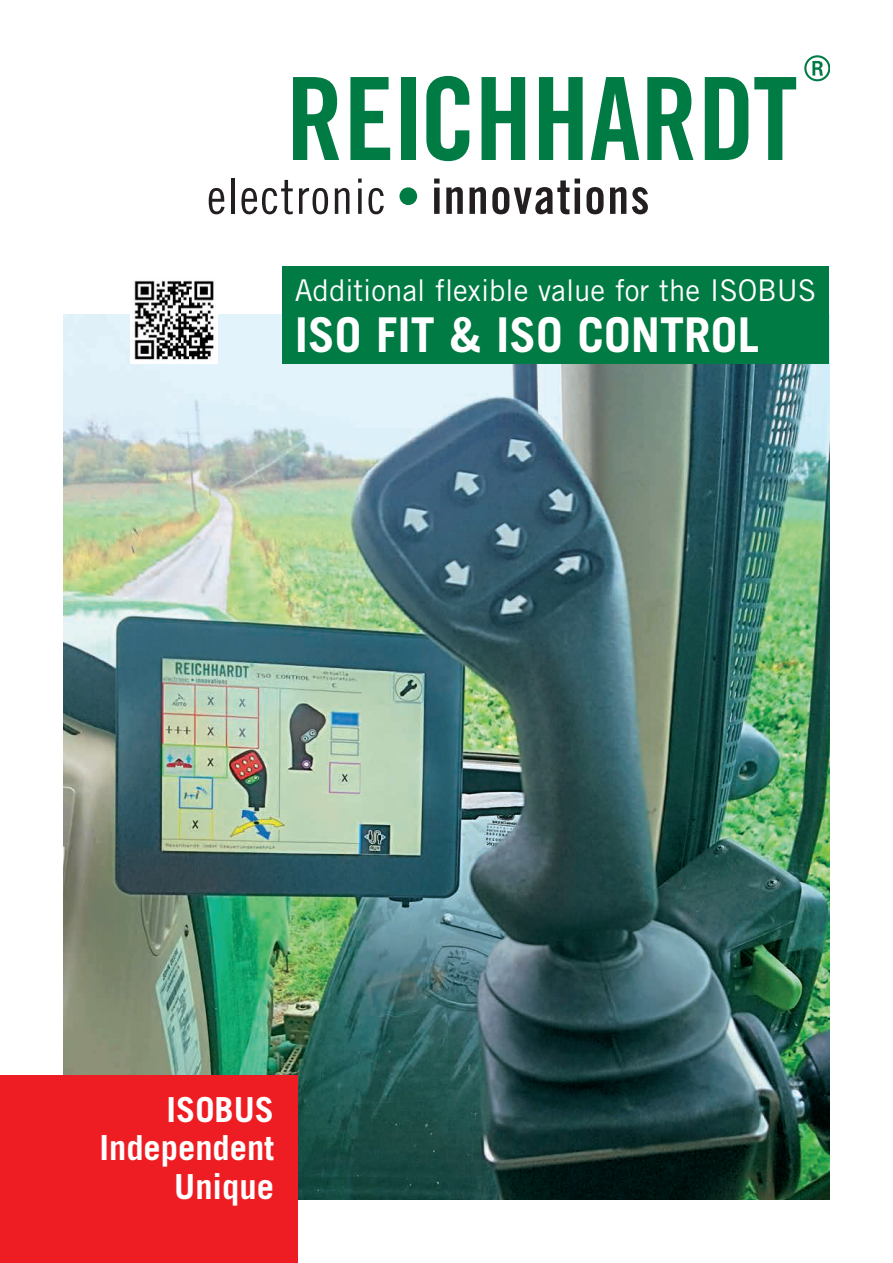
<style>
.page{position:relative;width:893px;height:1263px;background:#fff}
.page>*{position:absolute;margin:0;border:0;box-sizing:border-box;transform-origin:0 0}
.t1{font:700 48px "Trade Gothic LT";color:#fff}
.t2{font:700 34.5px/38.8px "Trade Gothic LT";color:#fff;text-align:right}
.t3{font:30px "Trade Gothic LT";color:#fff}
</style>
<div class="page">
<img style="left:64px;top:315px;width:765px;height:884px">
<svg style="left:209px;top:188px;width:16px;height:26px"></svg>
<hr style="left:231px;top:179px;width:4px;height:35px;background:#231f20">
<svg style="left:241px;top:180px;width:52px;height:34px"></svg>
<svg style="left:299px;top:188px;width:29px;height:26px"></svg>
<svg style="left:335px;top:188px;width:14px;height:26px"></svg>
<svg style="left:358px;top:188px;width:4px;height:26px"></svg>
<svg style="left:358px;top:179px;width:4px;height:4px"></svg>
<svg style="left:368px;top:188px;width:16px;height:26px"></svg>
<div style="left:399px;top:187px;width:18px;height:18px;background:#007b44;border-radius:50%"></div>
<svg style="left:434px;top:179px;width:6px;height:35px"></svg>
<svg style="left:446px;top:187px;width:17px;height:27px"></svg>
<svg style="left:469px;top:187px;width:17px;height:27px"></svg>
<svg style="left:492px;top:180px;width:77px;height:34px"></svg>
<svg style="left:575px;top:179px;width:5px;height:35px"></svg>
<svg style="left:587px;top:187px;width:17px;height:27px"></svg>
<svg style="left:610px;top:187px;width:16px;height:27px"></svg>
<svg style="left:632px;top:187px;width:16px;height:27px"></svg>
<svg style="left:804px;top:55px;width:26px;height:26px"></svg>
<svg style="left:293px;top:77px;width:46px;height:83px"></svg>
<svg style="left:350px;top:77px;width:40px;height:83px"></svg>
<div style="left:401px;top:77px;width:14px;height:83px;background:#007b44"></div>
<svg style="left:426px;top:76px;width:43px;height:85px"></svg>
<svg style="left:481px;top:77px;width:44px;height:83px"></svg>
<svg style="left:539px;top:77px;width:44px;height:83px"></svg>
<svg style="left:591px;top:77px;width:48px;height:83px"></svg>
<svg style="left:647px;top:77px;width:46px;height:83px"></svg>
<svg style="left:705px;top:77px;width:43px;height:83px"></svg>
<svg style="left:754px;top:77px;width:42px;height:83px"></svg>
<div style="left:0;top:1076px;width:298px;height:187px;background:#ee1d23"></div>
<div style="left:283px;top:266px;width:546px;height:97px;background:#007b44"></div>
<div style="left:130px;top:266px;width:88px;height:97px;background:#fff"></div>
<img style="left:134px;top:280px;width:81px;height:80px">
<p class="t3" style="left:295px;top:272px;width:523px">Additional flexible value for the ISOBUS</p>
<h1 class="t1" style="left:295px;top:305px;width:466px">ISO FIT &amp; ISO CONTROL</h1>
<p class="t2" style="left:100px;top:1089px;width:176px">ISOBUS<br>Independent<br>Unique</p>
</div>
